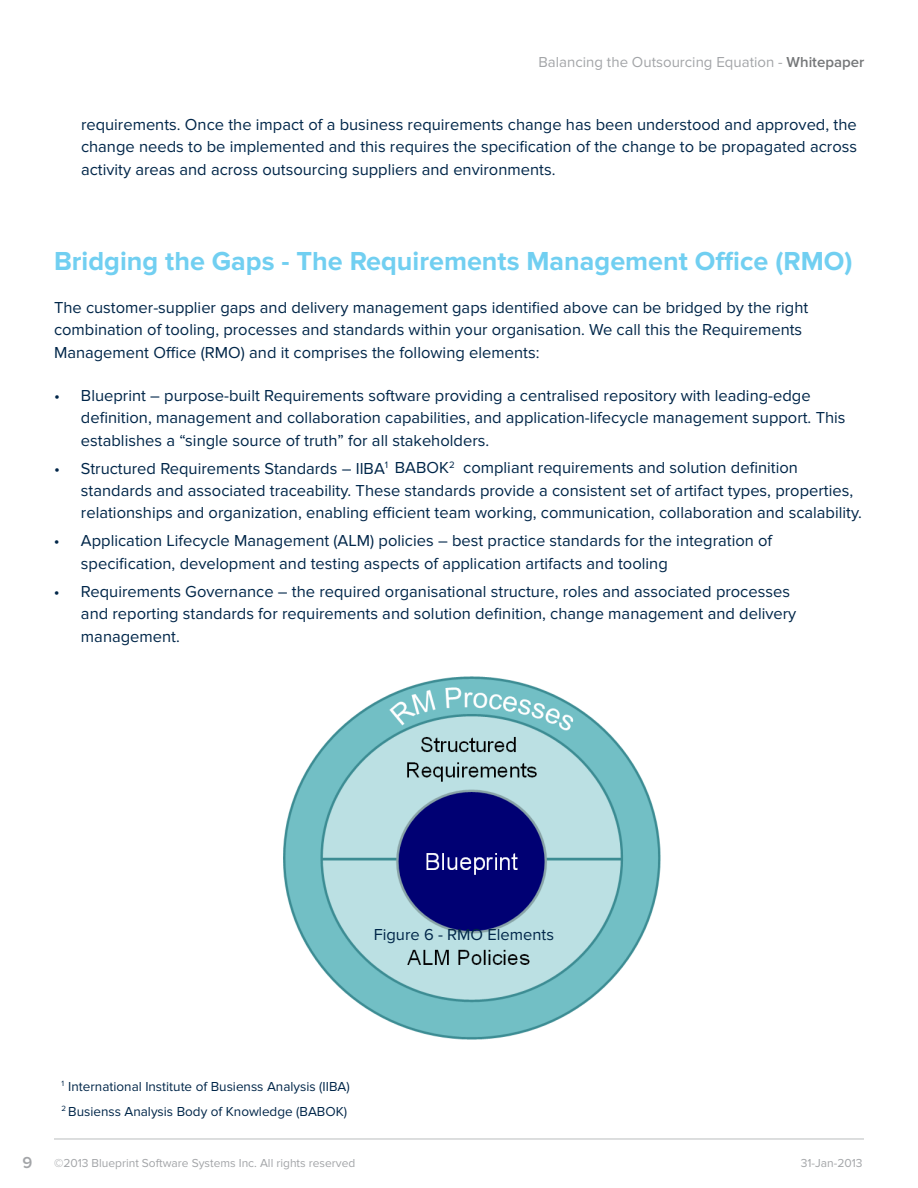
<style>
.page{position:relative;width:918px;height:1188px;background:#fff}
.page>*{position:absolute;margin:0;border:0;box-sizing:border-box;transform-origin:0 0}
.t1{font:700 27px "Proxima Nova";color:#71cff1}
.t2{font:16.5px/22.5px "Proxima Nova";color:#002649}
.t3{font:600 16.5px "Proxima Nova";color:#a3a5a8}
.t4{font:15px "Proxima Nova";color:#a3a5a8}
.t5{font:13.5px/25.2px "Proxima Nova";color:#002649}
.t6{font:12px "Proxima Nova";color:#a3a5a8}
.s1{font-weight:600;color:#757779}
</style>
<div class="page">
<hr style="left:54px;top:1138px;width:810px;height:2px;background:#d1d3d4">
<img style="left:283px;top:676px;width:378px;height:364px">
<p class="t4" style="left:539px;top:53px;width:327px">Balancing the Outsourcing Equation - <span class="s1">Whitepaper</span></p>
<p class="t2" style="left:81px;top:113px;width:778px;text-align:justify">requirements. Once the impact of a business requirements change has been understood and approved, the change needs to be implemented and this requires the specification of the change to be propagated across activity areas and across outsourcing suppliers and environments.</p>
<h1 class="t1" style="left:54px;top:246px;width:800px">Bridging the Gaps - The Requirements Management Office (RMO)</h1>
<p class="t2" style="left:54px;top:296px;width:756px">The customer-supplier gaps and delivery management gaps identified above can be bridged by the right combination of tooling, processes and standards within your organisation. We call this the Requirements<br>Management Office (RMO) and it comprises the following elements:</p>
<p class="t2" style="left:81px;top:384px;width:766px;text-indent:-27px">• Blueprint – purpose-built Requirements software providing a centralised repository with leading-edge definition, management and collaboration capabilities, and application-lifecycle management support. This establishes a “single source of truth” for all stakeholders.</p>
<p class="t2" style="left:81px;top:457px;width:783px;text-indent:-27px">• Structured Requirements Standards – IIBA<sup>1</sup> BABOK<sup>2</sup> compliant requirements and solution definition standards and associated traceability. These standards provide a consistent set of artifact types, properties, relationships and organization, enabling efficient team working, communication, collaboration and scalability.</p>
<p class="t2" style="left:81px;top:530px;width:693px;text-indent:-27px">• Application Lifecycle Management (ALM) policies – best practice standards for the integration of specification, development and testing aspects of application artifacts and tooling</p>
<p class="t2" style="left:81px;top:580px;width:717px;text-indent:-27px">• Requirements Governance – the required organisational structure, roles and associated processes and reporting standards for requirements and solution definition, change management and delivery management.</p>
<p class="t2" style="left:374px;top:923px;width:182px">Figure 6 - RMO Elements</p>
<p class="t5" style="left:62px;top:1074px;width:290px"><sup>1</sup> International Institute of Busienss Analysis (IIBA)<br><sup>2</sup> Busienss Analysis Body of Knowledge (BABOK)</p>
<p class="t3" style="left:23px;top:1153px;width:11px">9</p>
<p class="t6" style="left:54px;top:1157px;width:303px">©2013 Blueprint Software Systems Inc. All rights reserved</p>
<p class="t6" style="left:801px;top:1157px;width:63px">31-Jan-2013</p>
</div>
